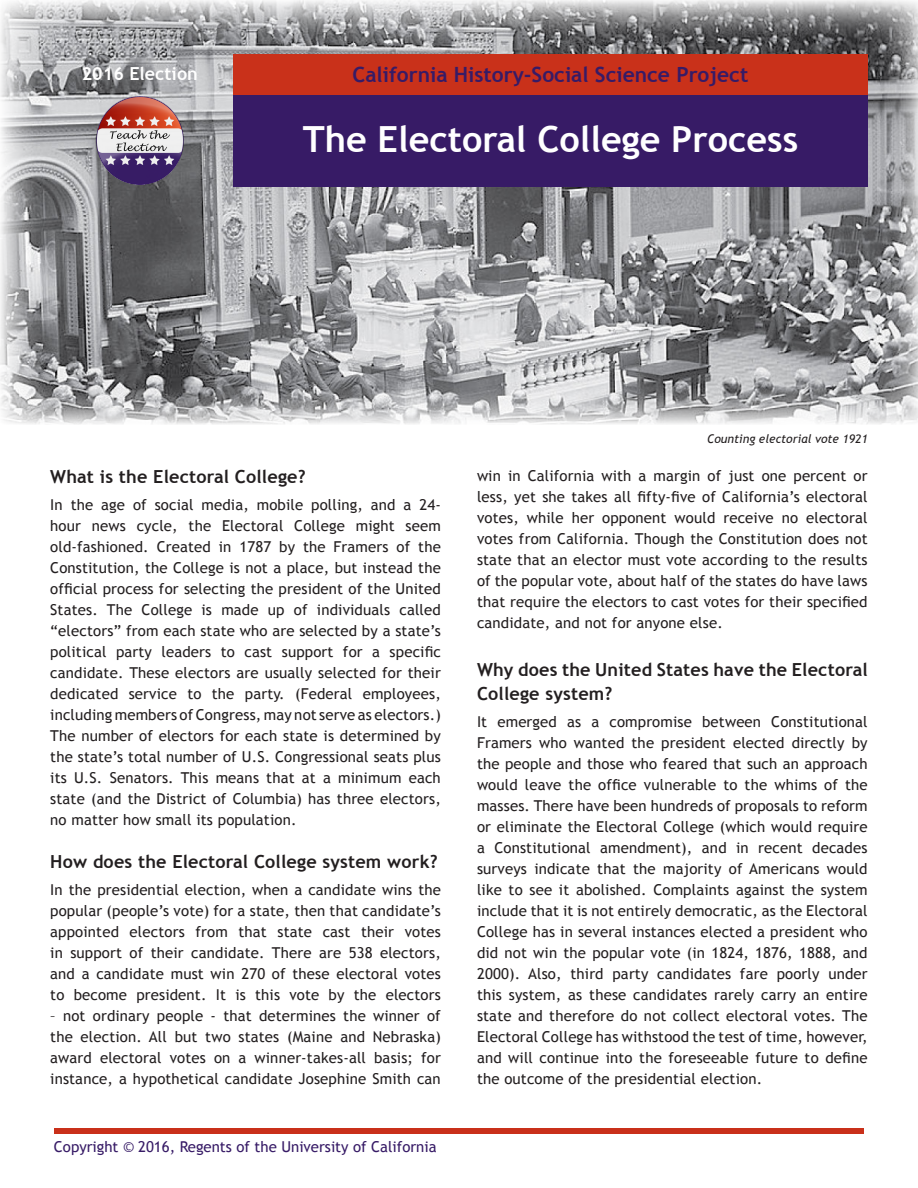
<style>
.page{position:relative;width:918px;height:1188px;background:#fff}
.page>*{position:absolute;margin:0;border:0;box-sizing:border-box;transform-origin:0 0}
.t1{font:700 36px "Trebuchet MS";color:#fff}
.t2{font:700 21px "Trebuchet MS";color:#371b66}
.t3{font:700 18px/24px "Trebuchet MS";letter-spacing:.01em;color:#231f20}
.t4{font:700 18px "Trebuchet MS";color:#fff}
.t5{font:15px/21px "Trebuchet MS";letter-spacing:.01em;color:#231f20;text-align:justify}
.t6{font:15px "Trebuchet MS";color:#371b66}
.Paragraph_Style_1{font:italic 12px "Trebuchet MS";color:#231f20}
</style>
<div class="page">
<div style="left:54px;top:1129px;width:810px;height:5px;background:#c9301a"></div>
<img style="left:0;top:0;width:918px;height:424px">
<div style="left:233px;top:89px;width:635px;height:98px;background:#371b66"></div>
<div style="left:233px;top:54px;width:635px;height:41px;background:#c9311a"></div>
<img style="left:96px;top:97px;width:87px;height:88px">
<p class="t4" style="left:82px;top:62px;width:118px">2016 Election</p>
<h2 class="t2" style="left:353px;top:61px;width:397px">California History-Social Science Project</h2>
<h1 class="t1" style="left:303px;top:117px;width:497px">The Electoral College Process</h1>
<p class="Paragraph_Style_1" style="left:707px;top:431px;width:162px">Counting electorial vote 1921</p>
<p class="t3" style="left:50px;top:464px;width:257px">What is the Electoral College?</p>
<p class="t5" style="left:50px;top:494px;width:392px">In the age of social media, mobile polling, and a 24- hour news cycle, the Electoral College might seem old-fashioned. Created in 1787 by the Framers of the Constitution, the College is not a place, but instead the official process for selecting the president of the United States. The College is made up of individuals called “electors” from each state who are selected by a state’s political party leaders to cast support for a specific candidate. These electors are usually selected for their dedicated service to the party. (Federal employees, including members of Congress, may not serve as electors.)<br>The number of electors for each state is determined by the state’s total number of U.S. Congressional seats plus its U.S. Senators. This means that at a minimum each state (and the District of Columbia) has three electors, no matter how small its population.</p>
<p class="t3" style="left:50px;top:850px;width:389px">How does the Electoral College system work?</p>
<p class="t5" style="left:50px;top:880px;width:392px">In the presidential election, when a candidate wins the popular (people’s vote) for a state, then that candidate’s appointed electors from that state cast their votes in support of their candidate. There are 538 electors, and a candidate must win 270 of these electoral votes to become president. It is this vote by the electors</p>
<p class="t5" style="left:50px;top:1006px;width:392px">– not ordinary people - that determines the winner of the election. All but two states (Maine and Nebraska) award electoral votes on a winner-takes-all basis; for instance, a hypothetical candidate Josephine Smith can</p>
<p class="t6" style="left:54px;top:1138px;width:384px">Copyright © 2016, Regents of the University of California</p>
<p class="t5" style="left:477px;top:465px;width:392px">win in California with a margin of just one percent or less, yet she takes all fifty-five of California’s electoral votes, while her opponent would receive no electoral votes from California. Though the Constitution does not state that an elector must vote according to the results of the popular vote, about half of the states do have laws that require the electors to cast votes for their specified candidate, and not for anyone else.</p>
<p class="t3" style="left:477px;top:657px;width:392px">Why does the United States have the Electoral<br>College system?</p>
<p class="t5" style="left:477px;top:711px;width:392px">It emerged as a compromise between Constitutional Framers who wanted the president elected directly by the people and those who feared that such an approach would leave the office vulnerable to the whims of the masses. There have been hundreds of proposals to reform or eliminate the Electoral College (which would require a Constitutional amendment), and in recent decades surveys indicate that the majority of Americans would like to see it abolished. Complaints against the system include that it is not entirely democratic, as the Electoral College has in several instances elected a president who did not win the popular vote (in 1824, 1876, 1888, and 2000). Also, third party candidates fare poorly under this system, as these candidates rarely carry an entire state and therefore do not collect electoral votes. The Electoral College has withstood the test of time, however, and will continue into the foreseeable future to define the outcome of the presidential election.</p>
</div>
